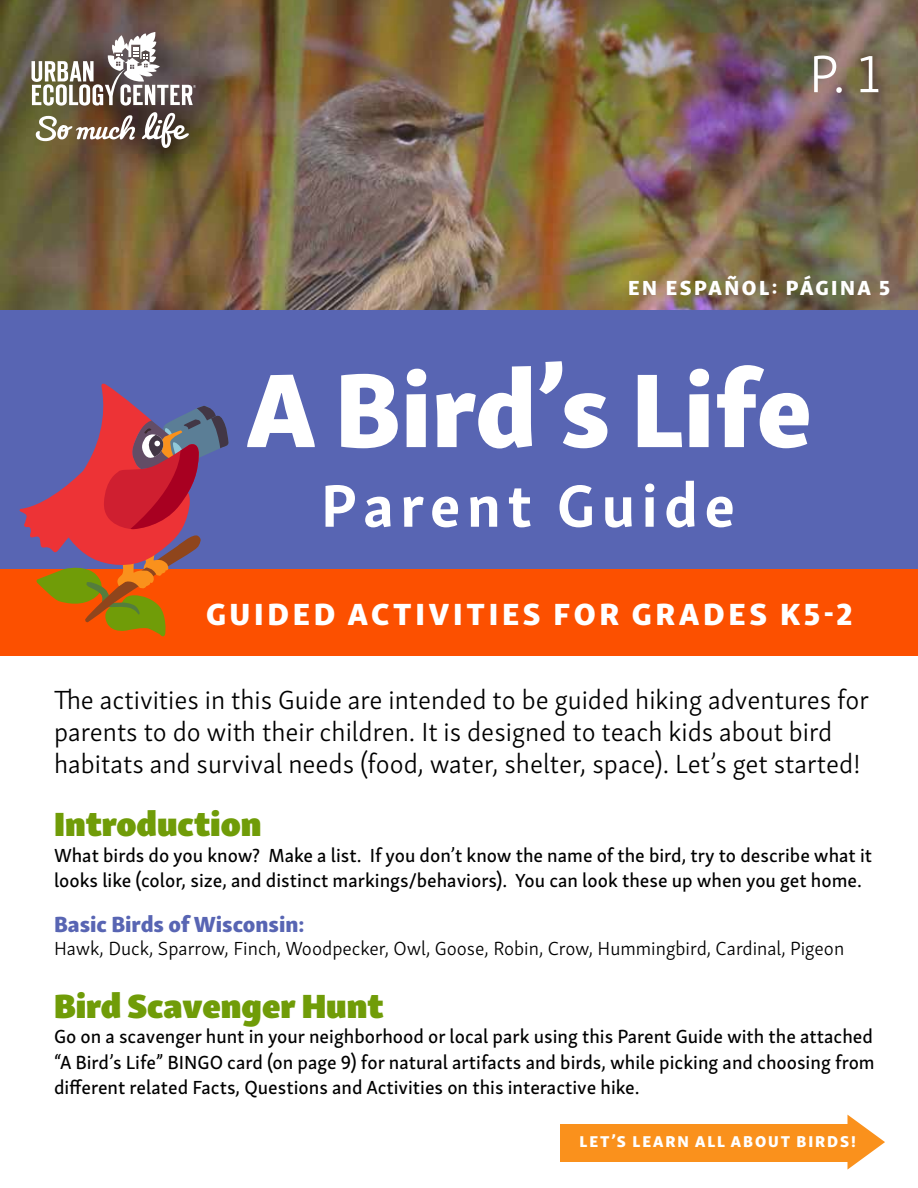
<style>
.page{position:relative;width:918px;height:1188px;background:#fff}
.page>*{position:absolute;margin:0;border:0;box-sizing:border-box;transform-origin:0 0}
.t1{font:107.7px "Skolar Sans Latn Eb";color:#fff}
.t2{font:700 61.35px "Skolar Sans Latn";letter-spacing:.1em;color:#fff}
.t3{font:300 53.85px "Skolar Sans Latn";color:#fff}
.t4{font:34.5px "Skolar Sans Latn Bl";color:#709c08}
.t5{font:31.5px "Skolar Sans Latn Eb";letter-spacing:.12em;color:#fff}
.t6{font:300 27px/32.4px "Skolar Sans Latn";color:#000}
.t7{font:22.5px "Skolar Sans Latn Eb";color:#5865b3}
.t8{font:21px "Skolar Sans Latn Eb";letter-spacing:.12em;color:#fff}
.t9{font:19.5px/25.5px "Skolar Sans Latn Me";color:#000}
.t10{font:300 19.5px "Skolar Sans Latn";color:#000}
.t11{font:16.05px "Skolar Sans Latn Eb";letter-spacing:.12em;color:#fff}
</style>
<div class="page">
<div style="left:0;top:302px;width:918px;height:268px;background:#5865b3"></div>
<div style="left:0;top:570px;width:918px;height:86px;background:#fc5000"></div>
<svg style="left:18px;top:383px;width:211px;height:254px"></svg>
<img style="left:0;top:0;width:918px;height:310px">
<svg style="left:142px;top:112px;width:47px;height:36px"></svg>
<svg style="left:36px;top:115px;width:100px;height:26px"></svg>
<svg style="left:32px;top:32px;width:164px;height:74px"></svg>
<div style="left:560px;top:1124px;width:293px;height:38px;background:#fa911c"></div>
<svg style="left:848px;top:1115px;width:37px;height:54px"></svg>
<h3 class="t3" style="left:809px;top:34px;width:73px">P. 1</h3>
<p class="t8" style="left:628px;top:270px;width:263px">EN ESPAÑOL: PÁGINA 5</p>
<h1 class="t1" style="left:247px;top:318px;width:567px">A Bird’s Life</h1>
<h2 class="t2" style="left:321px;top:456px;width:416px">Parent Guide</h2>
<h3 class="t5" style="left:206px;top:587px;width:648px">GUIDED ACTIVITIES FOR GRADES K5-2</h3>
<h3 class="t6" style="left:54px;top:681px;width:817px">The activities in this Guide are intended to be guided hiking adventures for parents to do with their children. It is designed to teach kids about bird habitats and survival needs (food, water, shelter, space). Let’s get started!</h3>
<h3 class="t4" style="left:54px;top:794px;width:209px">Introduction</h3>
<p class="t9" style="left:54px;top:841px;width:820px">What birds do you know? Make a list. If you don’t know the name of the bird, try to describe what it looks like (color, size, and distinct markings/behaviors). You can look these up when you get home.</p>
<p class="t7" style="left:54px;top:905px;width:252px">Basic Birds of Wisconsin:</p>
<p class="t10" style="left:54px;top:934px;width:792px">Hawk, Duck, Sparrow, Finch, Woodpecker, Owl, Goose, Robin, Crow, Hummingbird, Cardinal, Pigeon</p>
<h3 class="t4" style="left:54px;top:975px;width:331px">Bird Scavenger Hunt</h3>
<p class="t9" style="left:54px;top:1022px;width:822px;text-align:justify">Go on a scavenger hunt in your neighborhood or local park using this Parent Guide with the attached “A Bird’s Life” BINGO card (on page 9) for natural artifacts and birds, while picking and choosing from different related Facts, Questions and Activities on this interactive hike.</p>
<p class="t11" style="left:580px;top:1128px;width:278px">LET’S LEARN ALL ABOUT BIRDS!</p>
</div>
